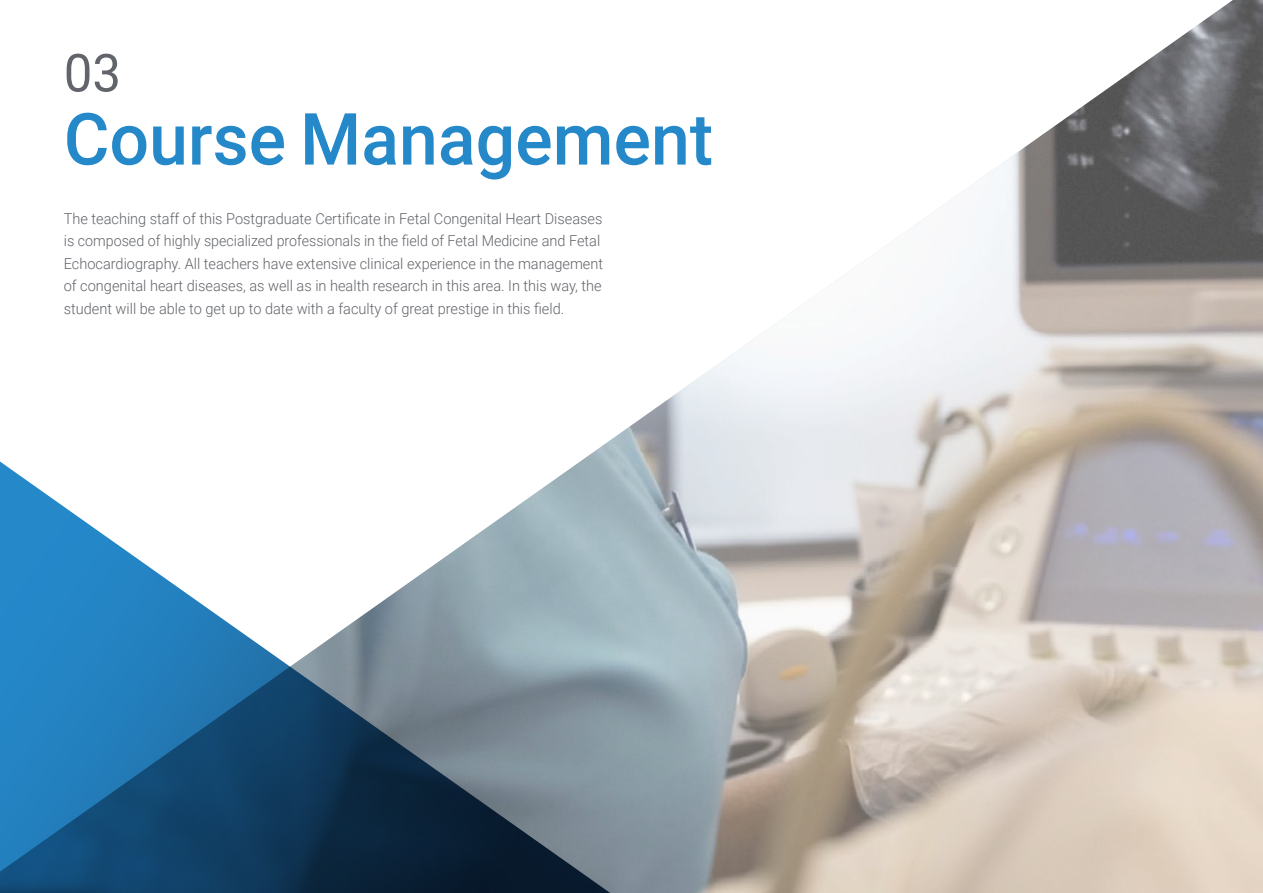
<style>
.page{position:relative;width:1263px;height:893px;background:#fff}
.page>*{position:absolute;margin:0;border:0;box-sizing:border-box;transform-origin:0 0}
.t1{font:500 72px "Roboto";color:#2488c9}
.t2{font:52.5px "Roboto";color:#61646a}
.t3{font:300 15px/22.5px "Roboto";color:#61646a}
</style>
<div class="page">
<img style="left:602px;top:0;width:661px;height:893px">
<svg style="left:0;top:446px;width:640px;height:447px"></svg>
<h2 class="t2" style="left:64px;top:36px;width:59px">03</h2>
<h1 class="t1" style="left:64px;top:89px;width:651px">Course Management</h1>
<p class="t3" style="left:64px;top:207px;width:541px">The teaching staff of this Postgraduate Certificate in Fetal Congenital Heart Diseases is composed of highly specialized professionals in the field of Fetal Medicine and Fetal Echocardiography. All teachers have extensive clinical experience in the management of congenital heart diseases, as well as in health research in this area. In this way, the student will be able to get up to date with a faculty of great prestige in this field.</p>
</div>
